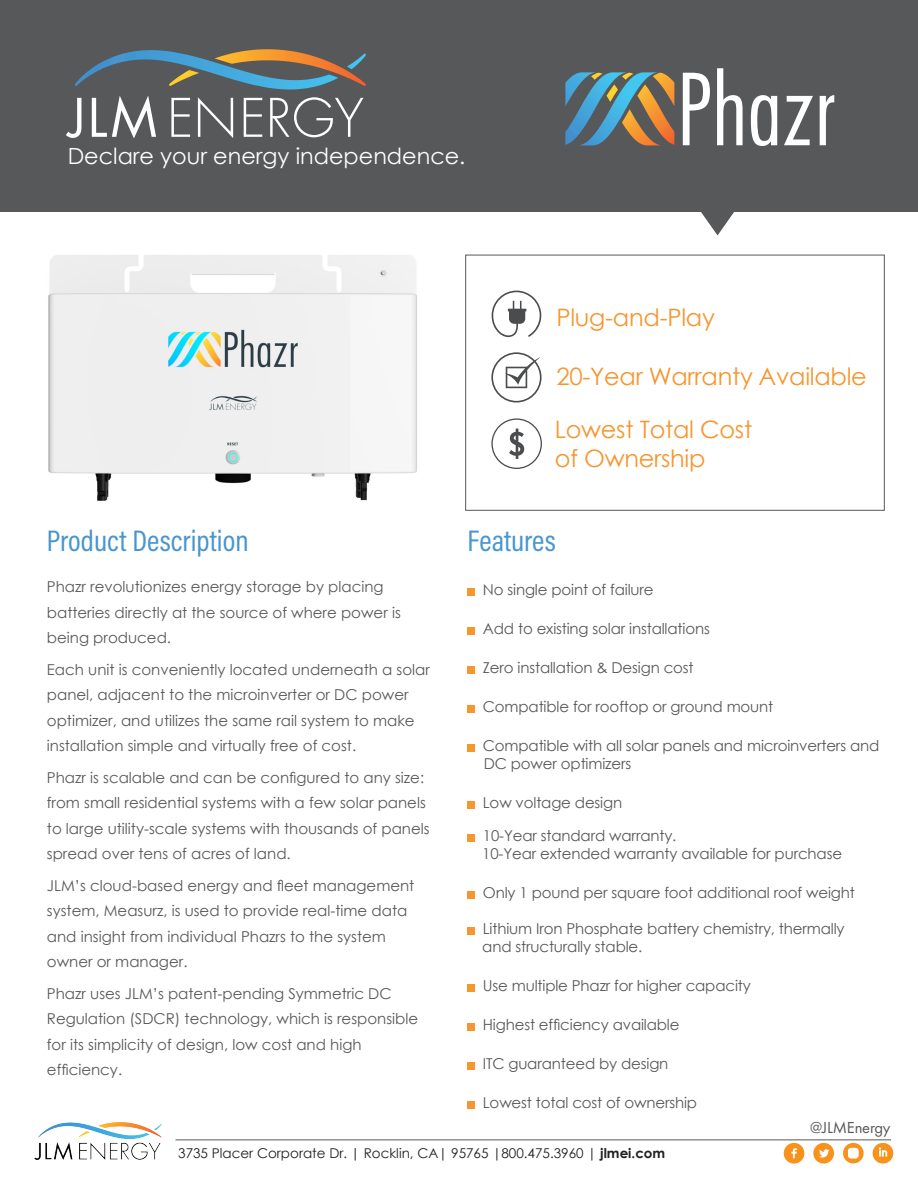
<style>
.page{position:relative;width:918px;height:1188px;background:#fff}
.page>*{position:absolute;margin:0;border:0;box-sizing:border-box;transform-origin:0 0}
.t1{font:30px "Acumin Pro Cond";color:#4895d0}
.t2{font:24px "Century Gothic";letter-spacing:-.01em;color:#f7952e}
.t3{font:22.35px "Century Gothic";color:#fff}
.t4{font:16.5px "Futura PT";letter-spacing:-.01em;color:#57585a}
.t5{font:15px/25.5px "Century Gothic";color:#57585a}
.t6{font:13.5px "Century Gothic";color:#231f20}
.s1{font-weight:700}
</style>
<div class="page">
<img style="left:34px;top:1122px;width:128px;height:38px">
<svg style="left:843px;top:1143px;width:21px;height:20px"></svg>
<svg style="left:813px;top:1143px;width:21px;height:21px"></svg>
<svg style="left:873px;top:1143px;width:20px;height:21px"></svg>
<svg style="left:784px;top:1143px;width:20px;height:21px"></svg>
<hr style="left:176px;top:1140px;width:715px;height:1px;background:#57585a">
<div style="left:0;top:0;width:918px;height:212px;background:#57585a"></div>
<svg style="left:701px;top:212px;width:33px;height:23px"></svg>
<svg style="left:66px;top:98px;width:15px;height:40px"></svg>
<svg style="left:92px;top:96px;width:64px;height:42px"></svg>
<svg style="left:171px;top:98px;width:19px;height:39px"></svg>
<svg style="left:198px;top:97px;width:35px;height:41px"></svg>
<svg style="left:244px;top:98px;width:18px;height:39px"></svg>
<svg style="left:270px;top:97px;width:93px;height:40px"></svg>
<svg style="left:75px;top:49px;width:291px;height:41px"></svg>
<div style="left:468px;top:588px;width:7px;height:7px;background:#f7952e"></div>
<div style="left:468px;top:627px;width:7px;height:7px;background:#f7952e"></div>
<div style="left:468px;top:666px;width:7px;height:7px;background:#f7952e"></div>
<div style="left:468px;top:705px;width:7px;height:7px;background:#f7952e"></div>
<div style="left:468px;top:744px;width:7px;height:7px;background:#f7952e"></div>
<div style="left:468px;top:801px;width:7px;height:7px;background:#f7952e"></div>
<div style="left:468px;top:834px;width:7px;height:7px;background:#f7952e"></div>
<div style="left:468px;top:891px;width:7px;height:7px;background:#f7952e"></div>
<div style="left:468px;top:927px;width:7px;height:7px;background:#f7952e"></div>
<div style="left:468px;top:984px;width:7px;height:7px;background:#f7952e"></div>
<div style="left:468px;top:1023px;width:7px;height:7px;background:#f7952e"></div>
<div style="left:468px;top:1062px;width:7px;height:7px;background:#f7952e"></div>
<div style="left:468px;top:1101px;width:7px;height:7px;background:#f7952e"></div>
<img style="left:48px;top:255px;width:369px;height:246px">
<svg style="left:683px;top:73px;width:27px;height:72px"></svg>
<svg style="left:717px;top:68px;width:26px;height:77px"></svg>
<svg style="left:751px;top:95px;width:26px;height:51px"></svg>
<svg style="left:784px;top:96px;width:29px;height:49px"></svg>
<svg style="left:820px;top:95px;width:14px;height:50px"></svg>
<svg style="left:565px;top:72px;width:109px;height:73px"></svg>
<div style="left:465px;top:255px;width:420px;height:255px;border:1px solid #57585a"></div>
<svg style="left:492px;top:291px;width:49px;height:46px"></svg>
<svg style="left:491px;top:352px;width:51px;height:51px"></svg>
<svg style="left:491px;top:418px;width:51px;height:51px"></svg>
<p class="t3" style="left:68px;top:140px;width:399px">Declare your energy independence.</p>
<p class="t2" style="left:556px;top:300px;width:160px">Plug-and-Play</p>
<p class="t2" style="left:556px;top:360px;width:312px">20-Year Warranty Available</p>
<p class="t2" style="left:555px;top:413px;width:199px">Lowest Total Cost</p>
<p class="t2" style="left:555px;top:442px;width:152px">of Ownership</p>
<p class="t1" style="left:47px;top:522px;width:203px">Product Description</p>
<p class="t1" style="left:468px;top:522px;width:90px">Features</p>
<p class="t5" style="left:47px;top:574px;width:355px">Phazr revolutionizes energy storage by placing batteries directly at the source of where power is being produced.</p>
<p class="t5" style="left:47px;top:656px;width:385px">Each unit is conveniently located underneath a solar panel, adjacent to the microinverter or DC power optimizer, and utilizes the same rail system to make installation simple and virtually free of cost.</p>
<p class="t5" style="left:47px;top:764px;width:384px">Phazr is scalable and can be configured to any size: from small residential systems with a few solar panels to large utility-scale systems with thousands of panels spread over tens of acres of land.</p>
<p class="t5" style="left:47px;top:872px;width:369px">JLM’s cloud-based energy and fleet management system, Measurz, is used to provide real-time data and insight from individual Phazrs to the system owner or manager.</p>
<p class="t5" style="left:47px;top:980px;width:373px">Phazr uses JLM’s patent-pending Symmetric DC Regulation (SDCR) technology, which is responsible for its simplicity of design, low cost and high efficiency.</p>
<p class="t5" style="left:483px;top:577px;width:172px">No single point of failure</p>
<p class="t5" style="left:483px;top:616px;width:229px">Add to existing solar installations</p>
<p class="t5" style="left:483px;top:655px;width:212px">Zero installation &amp; Design cost</p>
<p class="t5" style="left:483px;top:694px;width:292px">Compatible for rooftop or ground mount</p>
<p class="t5" style="left:483px;top:733px;width:398px">Compatible with all solar panels and microinverters and</p>
<p class="t5" style="left:484px;top:751px;width:149px">DC power optimizers</p>
<p class="t5" style="left:483px;top:790px;width:141px">Low voltage design</p>
<p class="t5" style="left:483px;top:823px;width:195px">10-Year standard warranty.</p>
<p class="t5" style="left:482px;top:841px;width:361px">10-Year extended warranty available for purchase</p>
<p class="t5" style="left:483px;top:880px;width:374px">Only 1 pound per square foot additional roof weight</p>
<p class="t5" style="left:482px;top:920px;width:364px;line-height:18px">Lithium Iron Phosphate battery chemistry, thermally and structurally stable.</p>
<p class="t5" style="left:483px;top:973px;width:270px">Use multiple Phazr for higher capacity</p>
<p class="t5" style="left:483px;top:1012px;width:198px">Highest efficiency available</p>
<p class="t5" style="left:483px;top:1051px;width:187px">ITC guaranteed by design</p>
<p class="t5" style="left:483px;top:1090px;width:216px">Lowest total cost of ownership</p>
<p class="t6" style="left:178px;top:1143px;width:489px">3735 Placer Corporate Dr. | Rocklin, CA| 95765 |800.475.3960 | <span class="s1">jlmei.com</span></p>
<p class="t4" style="left:810px;top:1118px;width:82px">@JLMEnergy</p>
</div>
